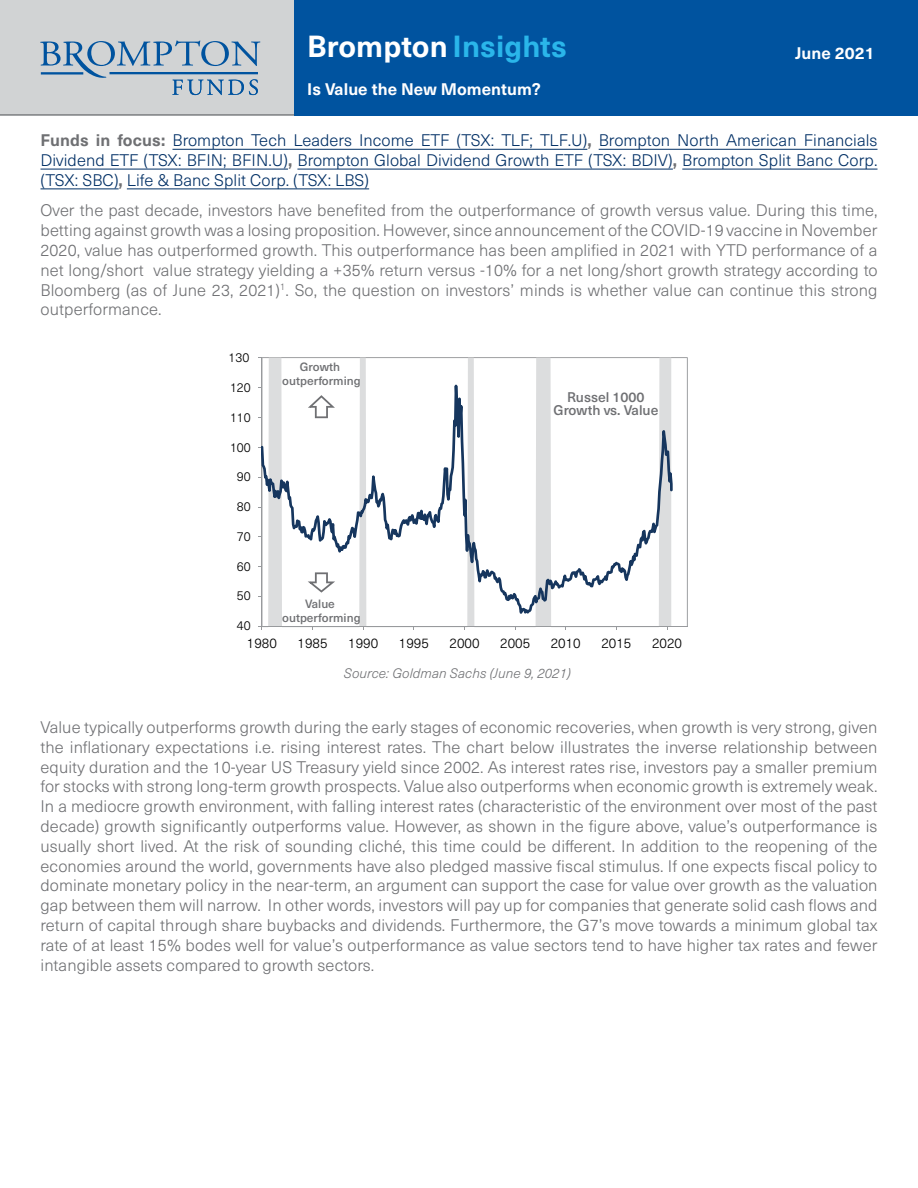
<style>
.page{position:relative;width:918px;height:1188px;background:#fff}
.page>*{position:absolute;margin:0;border:0;box-sizing:border-box;transform-origin:0 0}
.t1{font:700 30px "Neue Haas Unica W1 G";letter-spacing:.005em;color:#fff}
.t2{font:300 16.5px/19.8px "Neue Haas Unica W1 G";letter-spacing:.005em;color:#6f7073;text-align:justify}
.t3{font:300 16.5px/19.8px "Neue Haas Unica W1 G";letter-spacing:.005em;color:#002f65;text-align:justify}
.t4{font:700 16.5px "Neue Haas Unica W1 G";letter-spacing:.005em;color:#fff}
.t5{font:300 13.8px "Neue Haas Unica W1 G";color:#000}
.t6{font:500 13.8px/13.8px "Neue Haas Unica W1 G";color:#6f7073;text-align:center}
.t7{font:italic 300 13.5px "Neue Haas Unica W1 G";letter-spacing:.005em;color:#6f7073}
.t8{font:300 12.75px "Neue Haas Unica W1 G";color:#000}
.t9{font:500 11.85px/13.8px "Neue Haas Unica W1 G";color:#6f7073;text-align:center}
.s1{color:#2ab6ea}
.s2{font-weight:700;color:#6f7073}
</style>
<div class="page">
<hr style="left:172px;top:149px;width:415px;height:1px;background:#002f65">
<hr style="left:599px;top:149px;width:278px;height:1px;background:#002f65">
<hr style="left:40px;top:169px;width:248px;height:1px;background:#002f65">
<hr style="left:297px;top:169px;width:376px;height:1px;background:#002f65">
<hr style="left:682px;top:169px;width:196px;height:1px;background:#002f65">
<hr style="left:40px;top:189px;width:79px;height:1px;background:#002f65">
<hr style="left:127px;top:189px;width:242px;height:1px;background:#002f65">
<div style="left:0;top:0;width:918px;height:115px;background:#d1d3d4"></div>
<hr style="left:0;top:115px;width:918px;height:1px;background:#808285">
<div style="left:294px;top:0;width:624px;height:115px;background:#00539f"></div>
<svg style="left:40px;top:40px;width:220px;height:55px"></svg>
<svg style="left:262px;top:357px;width:426px;height:270px"></svg>
<svg style="left:263px;top:358px;width:408px;height:268px"></svg>
<hr style="left:262px;top:358px;width:1px;height:268px;background:#989a9d">
<hr style="left:262px;top:626px;width:425px;height:1px;background:#989a9d">
<svg style="left:262px;top:385px;width:411px;height:229px"></svg>
<svg style="left:308px;top:572px;width:27px;height:21px"></svg>
<svg style="left:308px;top:395px;width:27px;height:23px"></svg>
<h1 class="t1" style="left:307px;top:24px;width:261px">Brompton <span class="s1">Insights</span></h1>
<p class="t4" style="left:307px;top:77px;width:235px">Is Value the New Momentum?</p>
<p class="t4" style="left:795px;top:41px;width:81px">June 2021</p>
<p class="t3" style="left:40px;top:130px;width:839px"><span class="s2">Funds in focus:</span> Brompton Tech Leaders Income ETF (TSX: TLF; TLF.U)<span class="s2">,</span> Brompton North American Financials Dividend ETF (TSX: BFIN; BFIN.U)<span class="s2">,</span> Brompton Global Dividend Growth ETF (TSX: BDIV)<span class="s2">,</span> Brompton Split Banc Corp. (TSX: SBC)<span class="s2">,</span> Life &amp; Banc Split Corp. (TSX: LBS)</p>
<p class="t2" style="left:40px;top:200px;width:839px">Over the past decade, investors have benefited from the outperformance of growth versus value. During this time, betting against growth was a losing proposition. However, since announcement of the COVID-19 vaccine in November 2020, value has outperformed growth. This outperformance has been amplified in 2021 with YTD performance of a net long/short value strategy yielding a +35% return versus -10% for a net long/short growth strategy according to Bloomberg (as of June 23, 2021)<sup>1</sup>. So, the question on investors’ minds is whether value can continue this strong outperformance.</p>
<p class="t8" style="left:229px;top:348px;width:22px">130</p>
<p class="t8" style="left:230px;top:378px;width:22px">120</p>
<p class="t8" style="left:230px;top:408px;width:22px">110</p>
<p class="t8" style="left:230px;top:438px;width:22px">100</p>
<p class="t8" style="left:237px;top:468px;width:15px">90</p>
<p class="t8" style="left:237px;top:497px;width:15px">80</p>
<p class="t8" style="left:237px;top:527px;width:15px">70</p>
<p class="t8" style="left:237px;top:557px;width:15px">60</p>
<p class="t8" style="left:237px;top:587px;width:15px">50</p>
<p class="t8" style="left:237px;top:616px;width:15px">40</p>
<p class="t9" style="left:282px;top:359px;width:80px">Growth outperforming</p>
<p class="t9" style="left:282px;top:596px;width:80px">Value outperforming</p>
<p class="t6" style="left:554px;top:389px;width:106px">Russel 1000<br>Growth vs. Value</p>
<p class="t5" style="left:247px;top:633px;width:32px">1980</p>
<p class="t5" style="left:298px;top:633px;width:32px">1985</p>
<p class="t5" style="left:348px;top:633px;width:32px">1990</p>
<p class="t5" style="left:399px;top:633px;width:32px">1995</p>
<p class="t5" style="left:450px;top:633px;width:32px">2000</p>
<p class="t5" style="left:500px;top:633px;width:32px">2005</p>
<p class="t5" style="left:551px;top:633px;width:32px">2010</p>
<p class="t5" style="left:601px;top:633px;width:32px">2015</p>
<p class="t5" style="left:652px;top:633px;width:32px">2020</p>
<p class="t7" style="left:344px;top:663px;width:228px">Source: Goldman Sachs (June 9, 2021)</p>
<p class="t2" style="left:41px;top:717px;width:839px">Value typically outperforms growth during the early stages of economic recoveries, when growth is very strong, given the inflationary expectations i.e. rising interest rates. The chart below illustrates the inverse relationship between equity duration and the 10-year US Treasury yield since 2002. As interest rates rise, investors pay a smaller premium for stocks with strong long-term growth prospects. Value also outperforms when economic growth is extremely weak.<br>In a mediocre growth environment, with falling interest rates (characteristic of the environment over most of the past decade) growth significantly outperforms value. However, as shown in the figure above, value’s outperformance is usually short lived. At the risk of sounding cliché, this time could be different. In addition to the reopening of the economies around the world, governments have also pledged massive fiscal stimulus. If one expects fiscal policy to dominate monetary policy in the near-term, an argument can support the case for value over growth as the valuation gap between them will narrow. In other words, investors will pay up for companies that generate solid cash flows and return of capital through share buybacks and dividends. Furthermore, the G7’s move towards a minimum global tax rate of at least 15% bodes well for value’s outperformance as value sectors tend to have higher tax rates and fewer intangible assets compared to growth sectors.</p>
</div>
